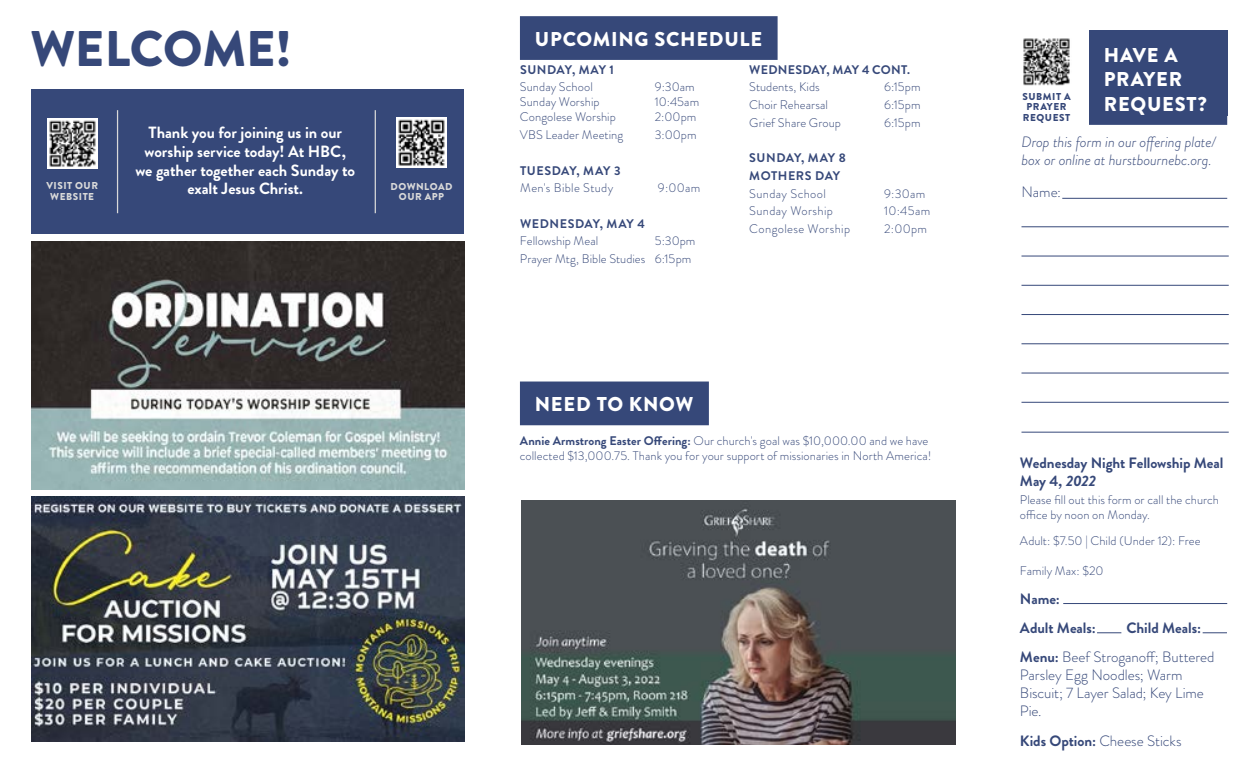
<style>
.page{position:relative;width:1260px;height:765px;background:#fff}
.page>*{position:absolute;margin:0;border:0;box-sizing:border-box;transform-origin:0 0}
.t1{font:900 50px "Brandon Grotesque";letter-spacing:-.005em;color:#364879}
.t2{font:900 20px/24.5px "Brandon Grotesque";letter-spacing:.035em;color:#fff}
.t3{font:700 16.25px/18.8px "Brandon Grotesque";letter-spacing:-.005em;color:#fff;text-align:center}
.t4{font:300 15px/18px "Brandon Grotesque";letter-spacing:-.005em;color:#364879}
.t5{font:italic 300 15px/18px "Brandon Grotesque";letter-spacing:-.005em;color:#364879}
.t6{font:700 15px/18px "Brandon Grotesque";letter-spacing:-.005em;color:#364879}
.t7{font:300 12.5px/15px "Brandon Grotesque";letter-spacing:.005em;color:#364879}
.t8{font:700 12.5px/17.8px "Brandon Grotesque";letter-spacing:.03em;color:#364879}
.t9{font:300 12.5px "Brandon Grotesque";letter-spacing:.03em;color:#364879}
.t10{font:300 12.5px "Brandon Grotesque";letter-spacing:.025em;color:#364879}
.t11{font:900 10px/10.6px "Brandon Grotesque";letter-spacing:.055em;color:#d9d9d9;text-align:center}
.t12{font:900 10px/10.6px "Brandon Grotesque";letter-spacing:.055em;color:#364879;text-align:center}
.s1{font-weight:700}
.s2{font-style:italic}
</style>
<div class="page">
<div style="left:1089px;top:31px;width:138px;height:85px;background:#364879"></div>
<img style="left:31px;top:496px;width:433px;height:245px">
<img style="left:522px;top:501px;width:433px;height:244px">
<div style="left:31px;top:89px;width:432px;height:145px;background:#364879"></div>
<div style="left:1089px;top:81px;width:138px;height:44px;background:#364879"></div>
<hr style="left:1022px;top:226px;width:207px;height:1px;background:#364879">
<hr style="left:1022px;top:256px;width:207px;height:1px;background:#364879">
<hr style="left:1022px;top:285px;width:207px;height:1px;background:#364879">
<hr style="left:1022px;top:314px;width:207px;height:1px;background:#364879">
<hr style="left:1022px;top:343px;width:207px;height:1px;background:#364879">
<hr style="left:1022px;top:373px;width:207px;height:1px;background:#364879">
<hr style="left:1022px;top:402px;width:207px;height:1px;background:#364879">
<hr style="left:1022px;top:432px;width:207px;height:1px;background:#364879">
<img style="left:31px;top:241px;width:433px;height:249px">
<img style="left:47px;top:119px;width:50px;height:50px">
<hr style="left:117px;top:110px;width:1px;height:103px;background:#d9d9d9">
<img style="left:1023px;top:38px;width:47px;height:48px">
<div style="left:520px;top:382px;width:189px;height:43px;background:#364879"></div>
<img style="left:397px;top:117px;width:50px;height:50px">
<hr style="left:375px;top:110px;width:1px;height:103px;background:#d9d9d9">
<hr style="left:1063px;top:603px;width:164px;height:1px;background:#364879">
<svg style="left:1097px;top:632px;width:24px;height:1px"></svg>
<svg style="left:1203px;top:632px;width:24px;height:1px"></svg>
<div style="left:520px;top:16px;width:258px;height:44px;background:#364879"></div>
<hr style="left:1062px;top:198px;width:165px;height:1px;background:#364879">
<h1 class="t1" style="left:30px;top:14px;width:263px">WELCOME!</h1>
<p class="t11" style="left:46px;top:181px;width:53px">VISIT OUR<br>WEBSITE</p>
<h3 class="t3" style="left:135px;top:123px;width:221px">Thank you for joining us in our worship service today! At HBC, we gather together each Sunday to exalt Jesus Christ.</h3>
<p class="t11" style="left:390px;top:182px;width:64px;line-height:10px">DOWNLOAD<br>OUR APP</p>
<h2 class="t2" style="left:535px;top:27px;width:229px">UPCOMING SCHEDULE</h2>
<p class="t8" style="left:520px;top:61px;width:95px">SUNDAY, MAY 1</p>
<p class="t7" style="left:520px;top:80px;width:74px">Sunday School</p>
<p class="t7" style="left:655px;top:80px;width:41px">9:30am</p>
<p class="t7" style="left:520px;top:95px;width:81px">Sunday Worship</p>
<p class="t7" style="left:655px;top:95px;width:46px">10:45am</p>
<p class="t7" style="left:520px;top:110px;width:97px">Congolese Worship</p>
<p class="t7" style="left:655px;top:110px;width:43px">2:00pm</p>
<p class="t7" style="left:520px;top:127px;width:105px">VBS Leader Meeting</p>
<p class="t7" style="left:655px;top:127px;width:43px">3:00pm</p>
<p class="t8" style="left:520px;top:162px;width:102px">TUESDAY, MAY 3</p>
<p class="t9" style="left:520px;top:179px;width:95px">Men's Bible Study</p>
<p class="t7" style="left:658px;top:180px;width:44px">9:00am</p>
<p class="t8" style="left:520px;top:215px;width:126px">WEDNESDAY, MAY 4</p>
<p class="t7" style="left:520px;top:234px;width:80px">Fellowship Meal</p>
<p class="t8" style="left:749px;top:61px;width:162px">WEDNESDAY, MAY 4 CONT.</p>
<p class="t7" style="left:749px;top:80px;width:72px">Students, Kids</p>
<p class="t7" style="left:884px;top:80px;width:38px">6:15pm</p>
<p class="t7" style="left:749px;top:97px;width:80px">Choir Rehearsal</p>
<p class="t7" style="left:884px;top:97px;width:38px">6:15pm</p>
<p class="t7" style="left:749px;top:115px;width:93px">Grief Share Group</p>
<p class="t7" style="left:884px;top:115px;width:38px">6:15pm</p>
<p class="t8" style="left:749px;top:149px;width:98px">SUNDAY, MAY 8<br>MOTHERS DAY</p>
<p class="t9" style="left:749px;top:185px;width:78px">Sunday School</p>
<p class="t7" style="left:884px;top:186px;width:43px">9:30am</p>
<p class="t10" style="left:749px;top:202px;width:85px">Sunday Worship</p>
<p class="t7" style="left:884px;top:204px;width:48px">10:45am</p>
<p class="t9" style="left:749px;top:220px;width:102px">Congolese Worship</p>
<p class="t7" style="left:884px;top:221px;width:44px">2:00pm</p>
<p class="t7" style="left:520px;top:232px;width:177px;line-height:17.8px;text-indent:135px">5:30pm<br>Prayer Mtg, Bible Studies 6:15pm</p>
<h2 class="t2" style="left:535px;top:392px;width:160px">NEED TO KNOW</h2>
<p class="t7" style="left:520px;top:433px;width:413px"><span class="s1">Annie Armstrong Easter Offering:</span> Our church's goal was $10,000.00 and we have collected $13,000.75. Thank you for your support of missionaries in North America!</p>
<h2 class="t2" style="left:1104px;top:43px;width:105px">HAVE A<br>PRAYER<br>REQUEST?</h2>
<p class="t5" style="left:1022px;top:132px;width:196px">Drop this form in our offering plate/ box or online at hurstbournebc.org.</p>
<p class="t4" style="left:1022px;top:183px;width:41px">Name:</p>
<p class="t12" style="left:1023px;top:91px;width:50px">SUBMIT A<br>PRAYER<br>REQUEST</p>
<p class="t6" style="left:1020px;top:454px;width:205px">Wednesday Night Fellowship Meal<br>May 4<span class="s2">, 2022</span></p>
<p class="t7" style="left:1020px;top:492px;width:200px">Please fill out this form or call the church office by noon on Monday.</p>
<p class="t7" style="left:1020px;top:534px;width:182px">Adult: $7.50 | Child (Under 12): Free</p>
<p class="t7" style="left:1020px;top:563px;width:85px">Family Max: $20</p>
<p class="t6" style="left:1020px;top:584px;width:77px;line-height:29.2px">Name:<br>Adult Meals:</p>
<p class="t4" style="left:1020px;top:613px;width:196px;line-height:29.2px;text-indent:107px"><span class="s1">Child Meals:<br>Menu:</span> Beef Stroganoff; Buttered</p>
<p class="t4" style="left:1020px;top:666px;width:185px">Parsley Egg Noodles; Warm<br>Biscuit; 7 Layer Salad; Key Lime<br>Pie.</p>
<p class="t4" style="left:1020px;top:731px;width:163px"><span class="s1">Kids Option:</span> Cheese Sticks</p>
</div>
